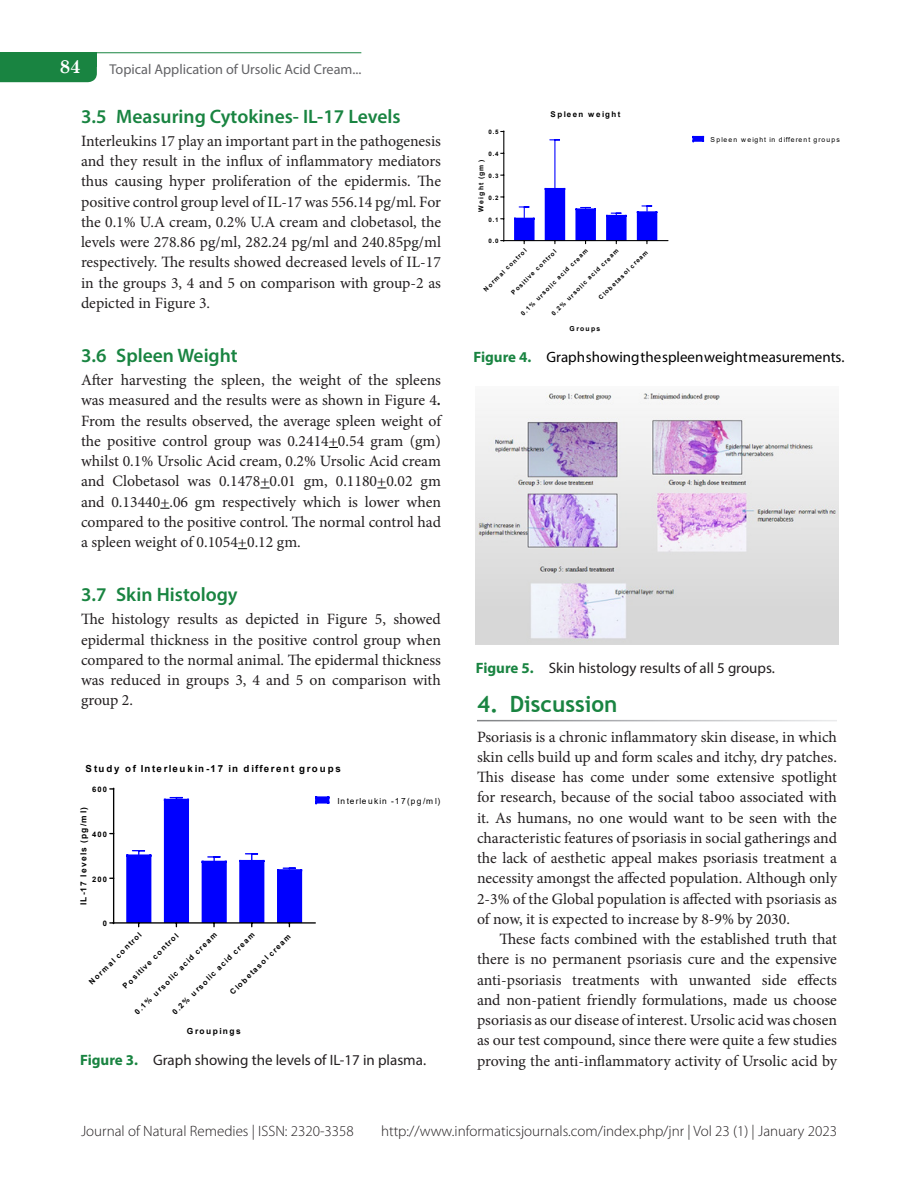
<style>
.page{position:relative;width:918px;height:1188px;background:#fff}
.page>*{position:absolute;margin:0;border:0;box-sizing:border-box;transform-origin:0 0}
.A-level{font:700 22.5px "Trebuchet MS";color:#198441}
.B-level{font:600 19.5px "Myriad Pro";color:#198441}
.t1{font:700 18.75px "Century Schoolbook";color:#fff}
.Text{font:15.75px/20.2px "Minion Pro";color:#231f20;text-align:justify}
.Text_Ind{font:15.75px/20.2px "Minion Pro";color:#231f20;text-align:justify}
.t2{font:300 15px "Myriad Pro";color:#231f20}
.Fig_cap{font:15px "Myriad Pro";color:#231f20}
.Fig_cap-2{font:15px "Myriad Pro";color:#000}
.t3{font:14.25px "Myriad Pro";color:#636366}
.t4{font:700 9.75px "Arial";letter-spacing:.19em;color:#000}
.t5{font:700 8.4px "Arial";letter-spacing:.175em;color:#000}
.t6{font:8.4px "Arial";letter-spacing:.175em;color:#000}
.t7{font:700 7.95px "Arial";letter-spacing:.19em;color:#000}
.t8{font:700 7.65px "Arial";letter-spacing:.155em;color:#000}
.t9{font:6.75px "Arial";letter-spacing:.175em;color:#000}
.t10{font:700 6.75px "Arial";letter-spacing:.2em;color:#000}
.t11{font:700 6.15px "Arial";color:#000}
.s1{font-weight:700}
.s2{font-weight:700;color:#198441}
</style>
<div class="page">
<svg style="left:0;top:67px;width:97px;height:15px"></svg>
<div style="left:0;top:53px;width:97px;height:14px;background:#198441"></div>
<div style="left:0;top:68px;width:27px;height:14px;background:#198441"></div>
<hr style="left:0;top:52px;width:361px;height:1px;background:#198441">
<hr style="left:113px;top:922px;width:202px;height:2px;background:#000">
<svg style="left:124px;top:850px;width:29px;height:77px"></svg>
<svg style="left:162px;top:796px;width:29px;height:131px;background:#2a2afc"></svg>
<svg style="left:200px;top:856px;width:29px;height:71px"></svg>
<svg style="left:237px;top:853px;width:29px;height:74px"></svg>
<svg style="left:275px;top:867px;width:29px;height:60px"></svg>
<hr style="left:113px;top:788px;width:1px;height:136px;background:#000">
<svg style="left:315px;top:796px;width:15px;height:9px"></svg>
<hr style="left:503px;top:240px;width:165px;height:1px;background:#000">
<svg style="left:512px;top:206px;width:24px;height:38px"></svg>
<svg style="left:543px;top:139px;width:24px;height:105px"></svg>
<svg style="left:574px;top:206px;width:24px;height:38px"></svg>
<svg style="left:604px;top:212px;width:24px;height:32px"></svg>
<svg style="left:635px;top:205px;width:24px;height:39px"></svg>
<hr style="left:503px;top:131px;width:1px;height:110px;background:#000">
<svg style="left:692px;top:135px;width:13px;height:8px"></svg>
<img style="left:476px;top:392px;width:362px;height:253px">
<p class="t1" style="left:59px;top:52px;width:23px">84</p>
<p class="t3" style="left:110px;top:61px;width:253px">Topical Application of Ursolic Acid Cream...</p>
<p class="B-level" style="left:81px;top:104px;width:321px">3.5 Measuring Cytokines- IL-17 Levels</p>
<p class="Text" style="left:81px;top:131px;width:362px">Interleukins 17 play an important part in the pathogenesis and they result in the influx of inflammatory mediators thus causing hyper proliferation of the epidermis. The positive control group level of IL-17 was 556.14 pg/ml. For the 0.1% U.A cream, 0.2% U.A cream and clobetasol, the levels were 278.86 pg/ml, 282.24 pg/ml and 240.85pg/ml respectively. The results showed decreased levels of IL-17 in the groups 3, 4 and 5 on comparison with group-2 as depicted in Figure 3.</p>
<p class="B-level" style="left:81px;top:343px;width:158px">3.6 Spleen Weight</p>
<p class="Text" style="left:81px;top:370px;width:362px">After harvesting the spleen, the weight of the spleens was measured and the results were as shown in Figure 4<span class="s1">.<br></span>From the results observed, the average spleen weight of the positive control group was 0.2414+0.54 gram (gm) whilst 0.1% Ursolic Acid cream, 0.2% Ursolic Acid cream and Clobetasol was 0.1478+0.01 gm, 0.1180+0.02 gm and 0.13440+.06 gm respectively which is lower when compared to the positive control. The normal control had a spleen weight of 0.1054+0.12 gm.</p>
<p class="B-level" style="left:81px;top:582px;width:158px">3.7 Skin Histology</p>
<p class="Text" style="left:81px;top:609px;width:362px">The histology results as depicted in Figure 5, showed epidermal thickness in the positive control group when compared to the normal animal. The epidermal thickness was reduced in groups 3, 4 and 5 on comparison with group 2.</p>
<p class="t4" style="left:86px;top:761px;width:257px">Study of Interleukin-17 in different groups</p>
<p class="t8" style="left:92px;top:784px;width:17px">600</p>
<p class="t5" style="left:78px;top:905px;width:99px;rotate:-90deg">IL-17 levels (pg/ml)</p>
<p class="t8" style="left:92px;top:829px;width:17px">400</p>
<p class="t8" style="left:92px;top:874px;width:17px">200</p>
<p class="t8" style="left:103px;top:918px;width:6px">0</p>
<p class="t8" style="left:86px;top:980px;width:73px;rotate:-45deg">Normal control</p>
<p class="t8" style="left:120px;top:984px;width:77px;rotate:-45deg">Positive control</p>
<p class="t8" style="left:132px;top:1009px;width:114px;rotate:-45deg">0.1% ursolic acid cream</p>
<p class="t8" style="left:170px;top:1009px;width:114px;rotate:-45deg">0.2% ursolic acid cream</p>
<p class="t8" style="left:227px;top:989px;width:84px;rotate:-45deg">Clobetasol cream</p>
<p class="t5" style="left:187px;top:1025px;width:56px">Groupings</p>
<p class="t6" style="left:337px;top:795px;width:104px">Interleukin -17(pg/ml)</p>
<p class="Fig_cap" style="left:80px;top:1051px;width:348px"><span class="s2">Figure 3.</span> Graph showing the levels of IL-17 in plasma.</p>
<p class="t11" style="left:488px;top:128px;width:12px">0.5</p>
<p class="t11" style="left:488px;top:150px;width:12px">0.4</p>
<p class="t10" style="left:476px;top:212px;width:54px;rotate:-90deg">Weight (gm)</p>
<p class="t11" style="left:488px;top:171px;width:12px">0.3</p>
<p class="t11" style="left:488px;top:193px;width:12px">0.2</p>
<p class="t11" style="left:488px;top:215px;width:12px">0.1</p>
<p class="t11" style="left:488px;top:237px;width:12px">0.0</p>
<p class="t7" style="left:550px;top:109px;width:72px">Spleen weight</p>
<p class="t11" style="left:482px;top:288px;width:60px;rotate:-45deg">Normal control</p>
<p class="t11" style="left:509px;top:291px;width:63px;rotate:-45deg">Positive control</p>
<p class="t11" style="left:519px;top:312px;width:93px;rotate:-45deg">0.1% ursolic acid cream</p>
<p class="t11" style="left:550px;top:312px;width:93px;rotate:-45deg">0.2% ursolic acid cream</p>
<p class="t11" style="left:597px;top:295px;width:68px;rotate:-45deg">Clobetasol cream</p>
<p class="t10" style="left:570px;top:324px;width:32px">Groups</p>
<p class="t9" style="left:711px;top:135px;width:131px">Spleen weight in different groups</p>
<p class="Fig_cap-2" style="left:474px;top:347px;width:373px"><span class="s2">Figure 4.</span> Graph showing the spleen weight measurements.</p>
<p class="Fig_cap" style="left:476px;top:659px;width:301px"><span class="s2">Figure 5.</span> Skin histology results of all 5 groups.</p>
<p class="A-level" style="left:477px;top:690px;width:142px">4. Discussion</p>
<p class="Text" style="left:477px;top:727px;width:362px">Psoriasis is a chronic inflammatory skin disease, in which skin cells build up and form scales and itchy, dry patches.<br>This disease has come under some extensive spotlight for research, because of the social taboo associated with it. As humans, no one would want to be seen with the characteristic features of psoriasis in social gatherings and the lack of aesthetic appeal makes psoriasis treatment a necessity amongst the affected population. Although only 2-3% of the Global population is affected with psoriasis as of now, it is expected to increase by 8-9% by 2030.</p>
<p class="Text_Ind" style="left:477px;top:929px;width:362px;text-indent:22px">These facts combined with the established truth that there is no permanent psoriasis cure and the expensive anti-psoriasis treatments with unwanted side effects and non-patient friendly formulations, made us choose psoriasis as our disease of interest. Ursolic acid was chosen as our test compound, since there were quite a few studies proving the anti-inflammatory activity of Ursolic acid by</p>
<p class="t2" style="left:81px;top:1122px;width:274px">Journal of Natural Remedies | ISSN: 2320-3358</p>
<p class="t2" style="left:381px;top:1122px;width:458px">http://www.informaticsjournals.com/index.php/jnr | Vol 23 (1) | January 2023</p>
</div>
